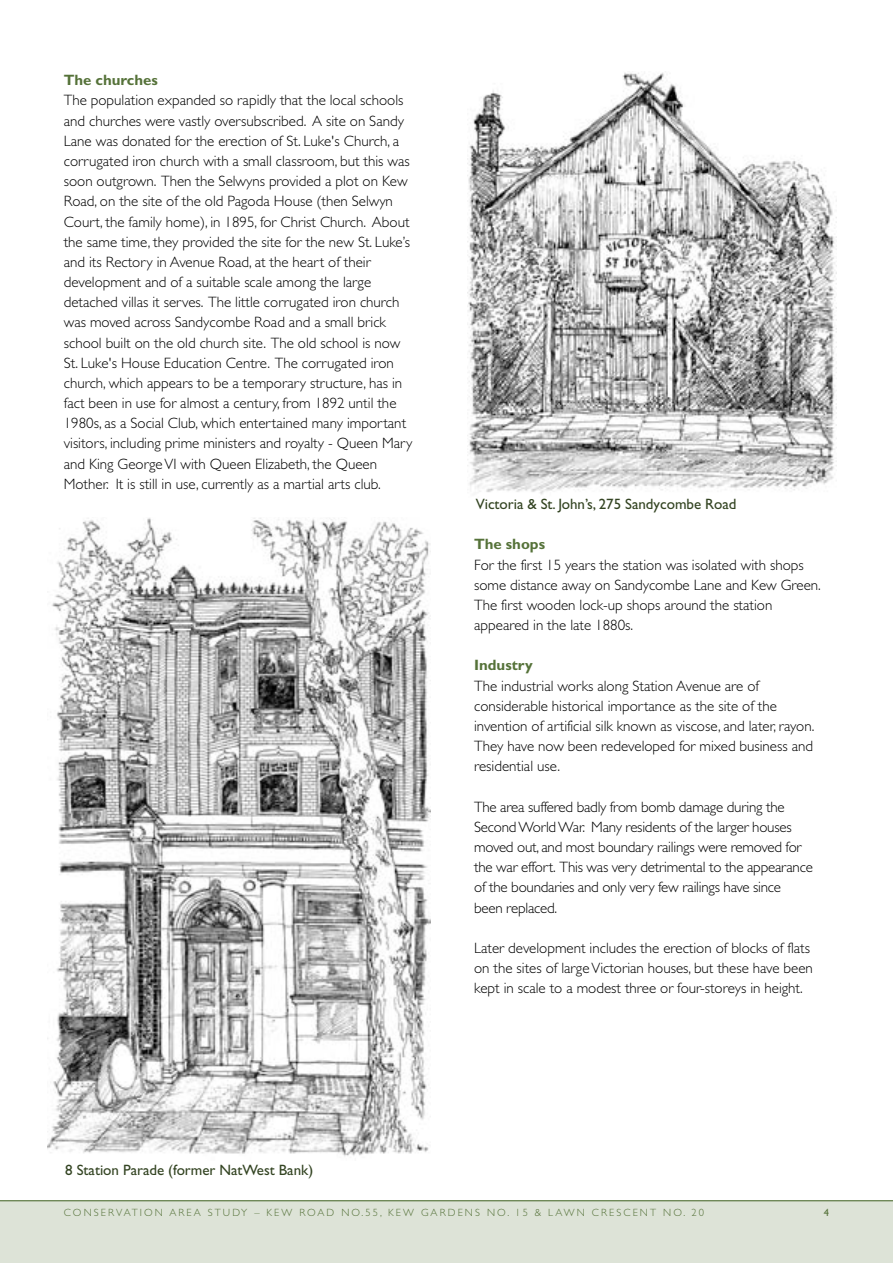
<style>
.page{position:relative;width:893px;height:1263px;background:#fff}
.page>*{position:absolute;margin:0;border:0;box-sizing:border-box;transform-origin:0 0}
.t1{font:300 15px/20.2px "Gill Sans";color:#000}
.t2{font:15px "Gill Sans";color:#342}
.t3{font:700 15px "Gill Sans";color:#557239}
.t4{font:300 10.5px "Gill Sans";letter-spacing:.2em;color:#557239}
.t5{font:10.5px "Gill Sans";color:#557239}
</style>
<div class="page">
<img style="left:468px;top:72px;width:369px;height:423px">
<img style="left:48px;top:518px;width:383px;height:639px">
<div style="left:0;top:1200px;width:892px;height:63px;background:#dde3d7"></div>
<hr style="left:0;top:1200px;width:892px;height:1px;background:#557239">
<h5 class="t3" style="left:64px;top:75px;width:96px">The churches</h5>
<p class="t1" style="left:64px;top:92px;width:350px">The population expanded so rapidly that the local schools and churches were vastly oversubscribed. A site on Sandy Lane was donated for the erection of St. Luke's Church, a corrugated iron church with a small classroom, but this was soon outgrown. Then the Selwyns provided a plot on Kew Road, on the site of the old Pagoda House (then Selwyn Court, the family home), in 1895, for Christ Church. About the same time, they provided the site for the new St. Luke’s and its Rectory in Avenue Road, at the heart of their development and of a suitable scale among the large detached villas it serves. The little corrugated iron church was moved across Sandycombe Road and a small brick school built on the old church site. The old school is now St. Luke's House Education Centre. The corrugated iron church, which appears to be a temporary structure, has in fact been in use for almost a century, from 1892 until the 1980s, as a Social Club, which entertained many important visitors, including prime ministers and royalty - Queen Mary and King George VI with Queen Elizabeth, the Queen Mother. It is still in use, currently as a martial arts club.</p>
<p class="t2" style="left:476px;top:499px;width:262px">Victoria &amp; St. John’s, 275 Sandycombe Road</p>
<h5 class="t3" style="left:474px;top:539px;width:72px">The shops</h5>
<p class="t1" style="left:474px;top:556px;width:348px">For the first 15 years the station was isolated with shops some distance away on Sandycombe Lane and Kew Green.<br>The first wooden lock-up shops around the station appeared in the late 1880s.</p>
<h5 class="t3" style="left:474px;top:660px;width:60px">Industry</h5>
<p class="t1" style="left:474px;top:677px;width:342px">The industrial works along Station Avenue are of considerable historical importance as the site of the invention of artificial silk known as viscose, and later, rayon.<br>They have now been redeveloped for mixed business and residential use.</p>
<p class="t1" style="left:474px;top:798px;width:340px">The area suffered badly from bomb damage during the Second World War. Many residents of the larger houses moved out, and most boundary railings were removed for the war effort. This was very detrimental to the appearance of the boundaries and only very few railings have since been replaced.</p>
<p class="t1" style="left:474px;top:939px;width:340px">Later development includes the erection of blocks of flats on the sites of large Victorian houses, but these have been kept in scale to a modest three or four-storeys in height.</p>
<p class="t2" style="left:65px;top:1165px;width:249px">8 Station Parade (former NatWest Bank)</p>
<p class="t4" style="left:64px;top:1208px;width:642px">CONSER V ATION AREA STUDY – KEW R O AD NO .55, KEW GARDENS NO . 15 &amp; LA WN CRESCENT NO . 20</p>
<p class="t5" style="left:824px;top:1208px;width:7px">4</p>
</div>
